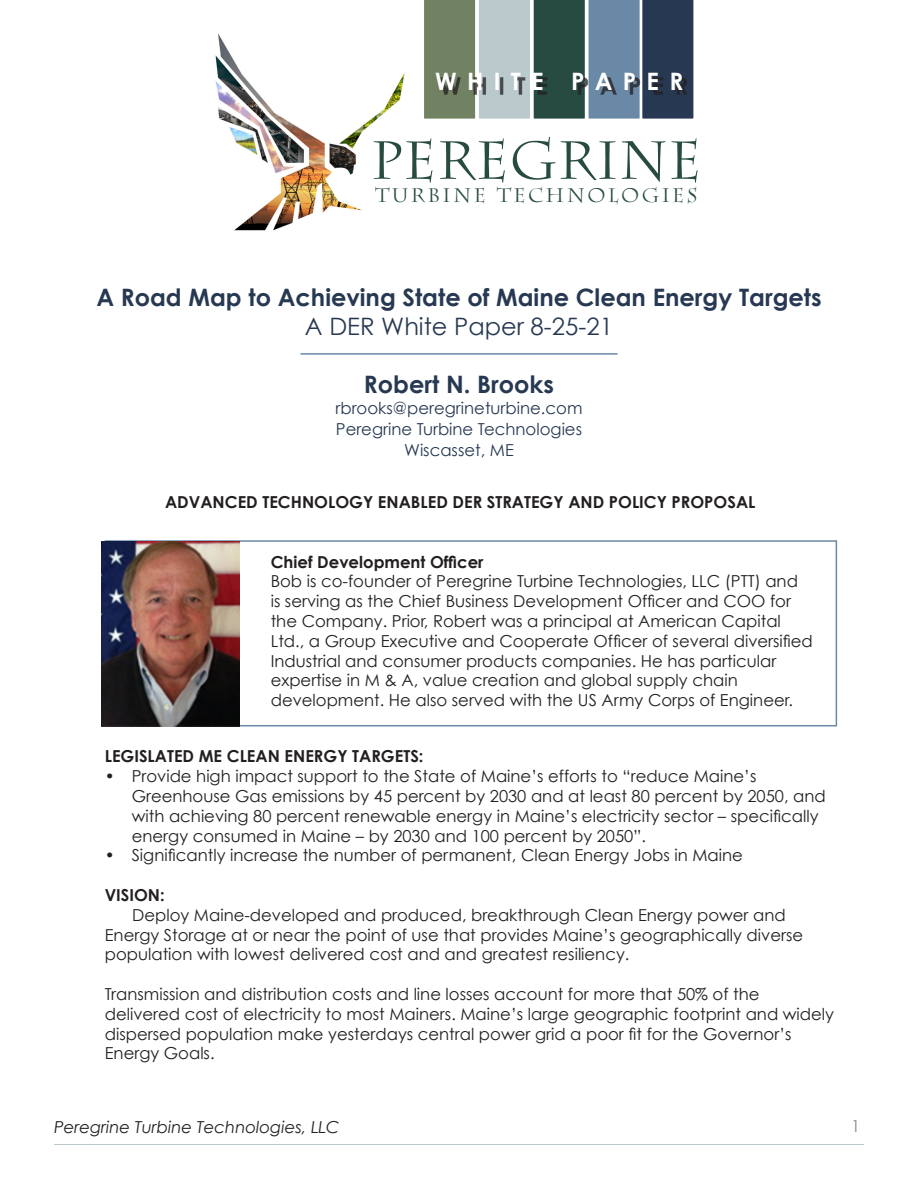
<style>
.page{position:relative;width:918px;height:1188px;background:#fff}
.page>*{position:absolute;margin:0;border:0;box-sizing:border-box;transform-origin:0 0}
.t1{font:53.25px "Chaz";color:#274b41}
.t2{font:700 24px "Century Gothic";color:#273952}
.t3{font:24px "Century Gothic";color:#273952}
.t4{font:700 24px "Century Gothic";letter-spacing:.43em;color:#fff}
.t5{font:19.5px "Chaz";letter-spacing:.12em;color:#274b41}
.t6{font:16.5px/19.8px "Century Gothic";color:#231f20}
.t7{font:700 16.5px "Century Gothic";color:#231f20}
.t8{font:16.5px "Century Gothic";color:#273952}
.t9{font:italic 16.5px "Century Gothic";color:#231f20}
.t10{font:16.5px "Century Gothic";color:#87898c}
</style>
<div class="page">
<img style="left:215px;top:33px;width:190px;height:198px">
<svg style="left:424px;top:0;width:270px;height:119px;background:#6f8486"></svg>
<svg style="left:364px;top:133px;width:39px;height:21px"></svg>
<div style="left:440px;top:77px;width:247px;height:18px;background:#231f20;opacity:.75"></div>
<hr style="left:300px;top:353px;width:318px;height:2px;background:#6a89a6">
<div style="left:105px;top:540px;width:732px;height:186px;border:2px solid #6a89a6"></div>
<img style="left:101px;top:542px;width:138px;height:184px">
<h2 class="t4" style="left:435px;top:66px;width:250px">WHITE PAPER</h2>
<h1 class="t1" style="left:371px;top:129px;width:333px">PEREGRINE</h1>
<p class="t5" style="left:375px;top:184px;width:324px">TURBINE TECHNOLOGIES</p>
<p class="t2" style="left:96px;top:283px;width:727px">A Road Map to Achieving State of Maine Clean Energy Targets</p>
<p class="t3" style="left:305px;top:312px;width:310px">A DER White Paper 8-25-21</p>
<p class="t2" style="left:364px;top:369px;width:192px">Robert N. Brooks</p>
<p class="t8" style="left:336px;top:398px;width:248px">rbrooks@peregrineturbine.com</p>
<p class="t8" style="left:336px;top:419px;width:248px">Peregrine Turbine Technologies</p>
<p class="t8" style="left:404px;top:440px;width:111px">Wiscasset, ME</p>
<p class="t7" style="left:165px;top:491px;width:592px">ADVANCED TECHNOLOGY ENABLED DER STRATEGY AND POLICY PROPOSAL</p>
<p class="t7" style="left:271px;top:551px;width:214px">Chief Development Officer</p>
<p class="t6" style="left:271px;top:571px;width:544px">Bob is co-founder of Peregrine Turbine Technologies, LLC (PTT) and<br>is serving as the Chief Business Development Officer and COO for the Company. Prior, Robert was a principal at American Capital Ltd., a Group Executive and Cooperate Officer of several diversified Industrial and consumer products companies. He has particular expertise in M &amp; A, value creation and global supply chain development. He also served with the US Army Corps of Engineer.</p>
<p class="t7" style="left:105px;top:746px;width:320px">LEGISLATED ME CLEAN ENERGY TARGETS:</p>
<p class="t6" style="left:132px;top:766px;width:696px;text-indent:-27px">• Provide high impact support to the State of Maine’s efforts to “reduce Maine’s Greenhouse Gas emissions by 45 percent by 2030 and at least 80 percent by 2050, and with achieving 80 percent renewable energy in Maine’s electricity sector – specifically energy consumed in Maine – by 2030 and 100 percent by 2050”.</p>
<p class="t6" style="left:105px;top:845px;width:640px">• Significantly increase the number of permanent, Clean Energy Jobs in Maine</p>
<p class="t7" style="left:105px;top:885px;width:62px">VISION:</p>
<p class="t6" style="left:105px;top:905px;width:700px;text-indent:27px">Deploy Maine-developed and produced, breakthrough Clean Energy power and<br>Energy Storage at or near the point of use that provides Maine’s geographically diverse population with lowest delivered cost and and greatest resiliency.</p>
<p class="t6" style="left:105px;top:984px;width:731px">Transmission and distribution costs and line losses account for more that 50% of the delivered cost of electricity to most Mainers. Maine’s large geographic footprint and widely dispersed population make yesterdays central power grid a poor fit for the Governor’s Energy Goals.</p>
<p class="t9" style="left:54px;top:1117px;width:287px">Peregrine Turbine Technologies, LLC</p>
<p class="t10" style="left:851px;top:1116px;width:11px">1</p>
</div>
